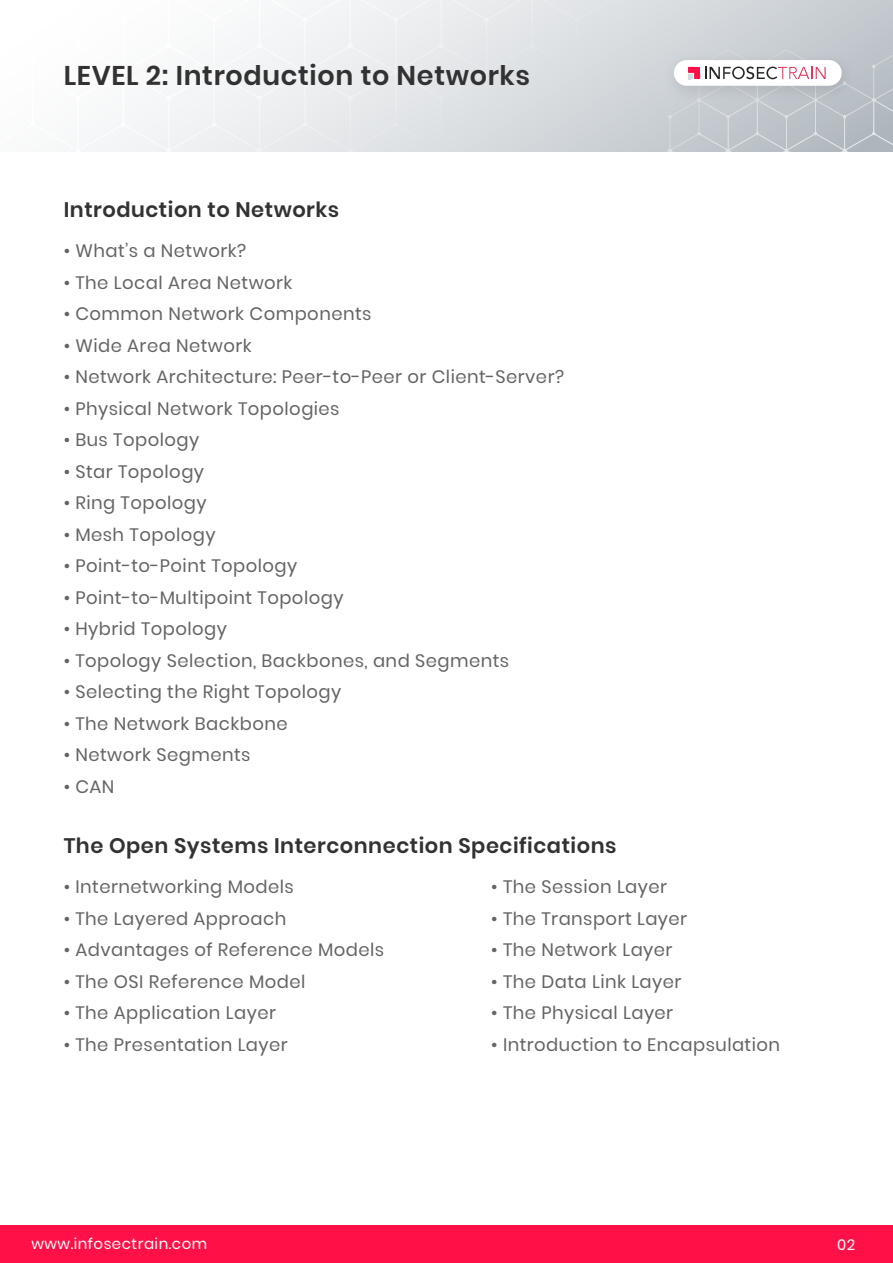
<style>
.page{position:relative;width:893px;height:1263px;background:#fff}
.page>*{position:absolute;margin:0;border:0;box-sizing:border-box;transform-origin:0 0}
.t1{font:600 27px "Poppins";letter-spacing:.025em;color:#323232}
.t2{font:600 21px "Poppins";letter-spacing:.025em;color:#323232}
.t3{font:18px "Poppins";letter-spacing:.025em;color:#646464}
.t4{font:15px "Poppins";letter-spacing:.035em;color:#fff}
</style>
<div class="page">
<svg style="left:577px;top:0;width:316px;height:152px;background:#d0d5d9"></svg>
<svg style="left:93px;top:0;width:484px;height:152px"></svg>
<div style="left:0;top:1225px;width:893px;height:38px;background:#ff1046"></div>
<img style="left:657px;top:45px;width:205px;height:4px">
<svg style="left:640px;top:49px;width:253px;height:103px;background:#c7cacf"></svg>
<h1 class="t1" style="left:64px;top:59px;width:468px">LEVEL 2: Introduction to Networks</h1>
<p class="t2" style="left:64px;top:197px;width:277px">Introduction to Networks</p>
<p class="t3" style="left:64px;top:240px;width:184px">• What’s a Network?</p>
<p class="t3" style="left:64px;top:272px;width:230px">• The Local Area Network</p>
<p class="t3" style="left:64px;top:303px;width:309px">• Common Network Components</p>
<p class="t3" style="left:64px;top:335px;width:190px">• Wide Area Network</p>
<p class="t3" style="left:64px;top:366px;width:502px">• Network Architecture: Peer-to-Peer or Client-Server?</p>
<p class="t3" style="left:64px;top:398px;width:277px">• Physical Network Topologies</p>
<p class="t3" style="left:64px;top:429px;width:137px">• Bus Topology</p>
<p class="t3" style="left:64px;top:461px;width:142px">• Star Topology</p>
<p class="t3" style="left:64px;top:492px;width:144px">• Ring Topology</p>
<p class="t3" style="left:64px;top:524px;width:153px">• Mesh Topology</p>
<p class="t3" style="left:64px;top:555px;width:235px">• Point-to-Point Topology</p>
<p class="t3" style="left:64px;top:587px;width:281px">• Point-to-Multipoint Topology</p>
<p class="t3" style="left:64px;top:618px;width:165px">• Hybrid Topology</p>
<p class="t3" style="left:64px;top:650px;width:447px">• Topology Selection, Backbones, and Segments</p>
<p class="t3" style="left:64px;top:681px;width:279px">• Selecting the Right Topology</p>
<p class="t3" style="left:64px;top:713px;width:225px">• The Network Backbone</p>
<p class="t3" style="left:64px;top:744px;width:188px">• Network Segments</p>
<p class="t3" style="left:64px;top:776px;width:52px">• CAN</p>
<p class="t2" style="left:64px;top:833px;width:554px">The Open Systems Interconnection Specifications</p>
<p class="t3" style="left:64px;top:876px;width:232px">• Internetworking Models</p>
<p class="t3" style="left:64px;top:908px;width:224px">• The Layered Approach</p>
<p class="t3" style="left:64px;top:939px;width:322px">• Advantages of Reference Models</p>
<p class="t3" style="left:64px;top:971px;width:243px">• The OSI Reference Model</p>
<p class="t3" style="left:64px;top:1002px;width:214px">• The Application Layer</p>
<p class="t3" style="left:64px;top:1034px;width:226px">• The Presentation Layer</p>
<p class="t3" style="left:491px;top:876px;width:177px">• The Session Layer</p>
<p class="t3" style="left:491px;top:908px;width:197px">• The Transport Layer</p>
<p class="t3" style="left:491px;top:939px;width:183px">• The Network Layer</p>
<p class="t3" style="left:491px;top:971px;width:192px">• The Data Link Layer</p>
<p class="t3" style="left:491px;top:1002px;width:183px">• The Physical Layer</p>
<p class="t3" style="left:491px;top:1034px;width:290px">• Introduction to Encapsulation</p>
<p class="t4" style="left:31px;top:1235px;width:177px">www.infosectrain.com</p>
<p class="t4" style="left:837px;top:1236px;width:20px">02</p>
</div>
